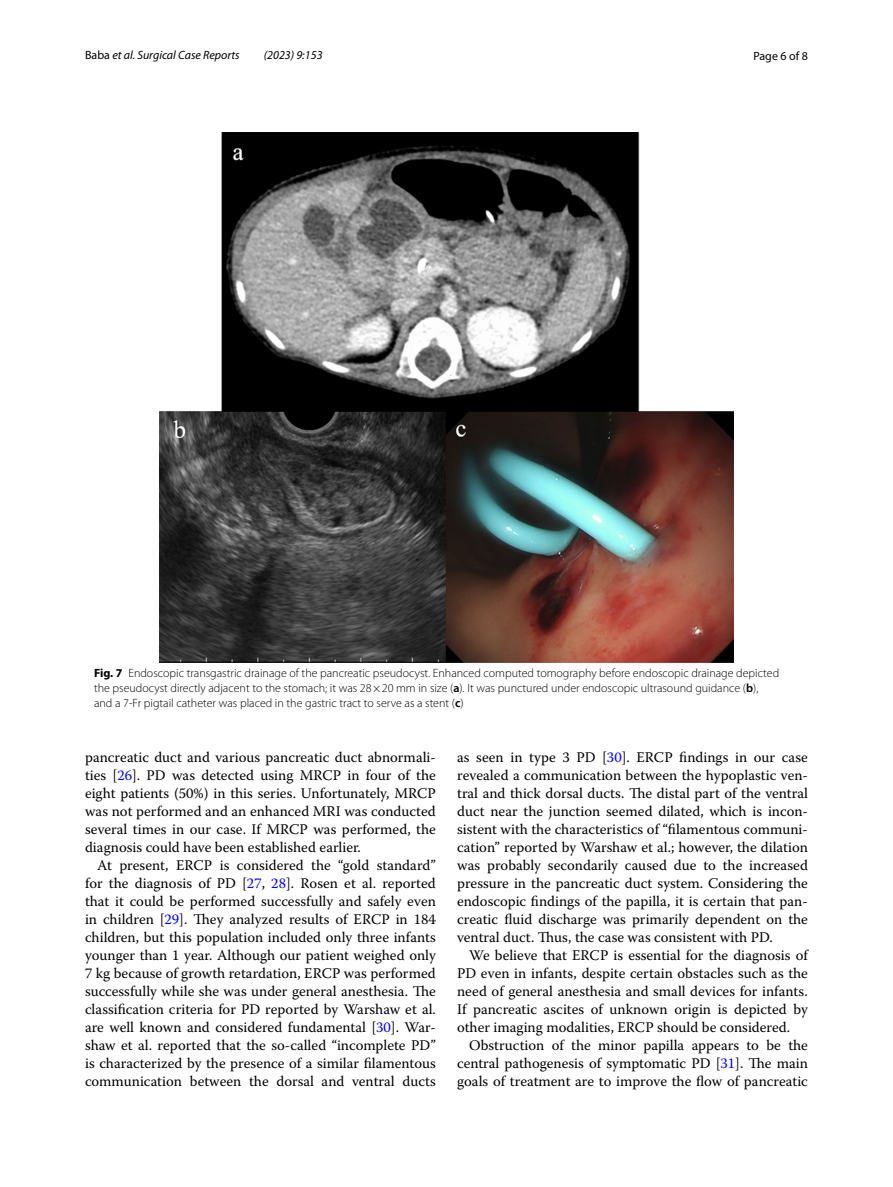
<style>
.page{position:relative;width:893px;height:1187px;background:#fff}
.page>*{position:absolute;margin:0;border:0;box-sizing:border-box;transform-origin:0 0}
.t1{font:14.7px/18px "Warnock Pro";color:#000;text-align:justify}
.t2{font:300 12px/15px "Myriad Pro";color:#000}
.t3{font:italic 12px "Myriad Pro";color:#000}
.t4{font:12px "Myriad Pro";color:#000}
.s1{font-style:normal}
.s2{font-weight:700}
.s3{font-weight:600}
.s4{color:#00f}
</style>
<div class="page">
<img style="left:160px;top:133px;width:573px;height:529px">
<p class="t3" style="left:85px;top:48px;width:156px"><span class="s1">Baba</span> et al. Surgical Case Reports</p>
<p class="t3" style="left:264px;top:48px;width:60px">(2023) 9:153</p>
<p class="t4" style="left:753px;top:48px;width:56px">Page 6 of 8</p>
<p class="t2" style="left:94px;top:666px;width:687px"><span class="s2">Fig. 7</span> Endoscopic transgastric drainage of the pancreatic pseudocyst. Enhanced computed tomography before endoscopic drainage depicted the pseudocyst directly adjacent to the stomach; it was 28×20 mm in size (<span class="s3">a</span>). It was punctured under endoscopic ultrasound guidance (<span class="s3">b</span>), and a 7-Fr pigtail catheter was placed in the gastric tract to serve as a stent (<span class="s3">c</span>)</p>
<p class="t1" style="left:85px;top:747px;width:352px">pancreatic duct and various pancreatic duct abnormali&shy;ties [<span class="s4">26</span>]. PD was detected using MRCP in four of the eight patients (50%) in this series. Unfortunately, MRCP was not performed and an enhanced MRI was conducted several times in our case. If MRCP was performed, the diagnosis could have been established earlier.</p>
<p class="t1" style="left:85px;top:855px;width:352px;text-indent:12px">At present, ERCP is considered the “gold standard” for the diagnosis of PD [<span class="s4">27</span>, <span class="s4">28</span>]. Rosen et al. reported that it could be performed successfully and safely even in children [<span class="s4">29</span>]. They analyzed results of ERCP in 184 children, but this population included only three infants younger than 1 year. Although our patient weighed only 7 kg because of growth retardation, ERCP was performed successfully while she was under general anesthesia. The classification criteria for PD reported by Warshaw et al. are well known and considered fundamental [<span class="s4">30</span>]. War&shy;shaw et al. reported that the so-called “incomplete PD” is characterized by the presence of a similar filamentous communication between the dorsal and ventral ducts</p>
<p class="t1" style="left:457px;top:747px;width:352px">as seen in type 3 PD [<span class="s4">30</span>]. ERCP findings in our case revealed a communication between the hypoplastic ven&shy;tral and thick dorsal ducts. The distal part of the ventral duct near the junction seemed dilated, which is incon&shy;sistent with the characteristics of “filamentous communi&shy;cation” reported by Warshaw et al.; however, the dilation was probably secondarily caused due to the increased pressure in the pancreatic duct system. Considering the endoscopic findings of the papilla, it is certain that pan&shy;creatic fluid discharge was primarily dependent on the ventral duct. Thus, the case was consistent with PD.</p>
<p class="t1" style="left:457px;top:945px;width:352px;text-indent:12px">We believe that ERCP is essential for the diagnosis of PD even in infants, despite certain obstacles such as the need of general anesthesia and small devices for infants.<br>If pancreatic ascites of unknown origin is depicted by other imaging modalities, ERCP should be considered.</p>
<p class="t1" style="left:457px;top:1035px;width:352px;text-indent:12px">Obstruction of the minor papilla appears to be the central pathogenesis of symptomatic PD [<span class="s4">31</span>]. The main goals of treatment are to improve the flow of pancreatic</p>
</div>
